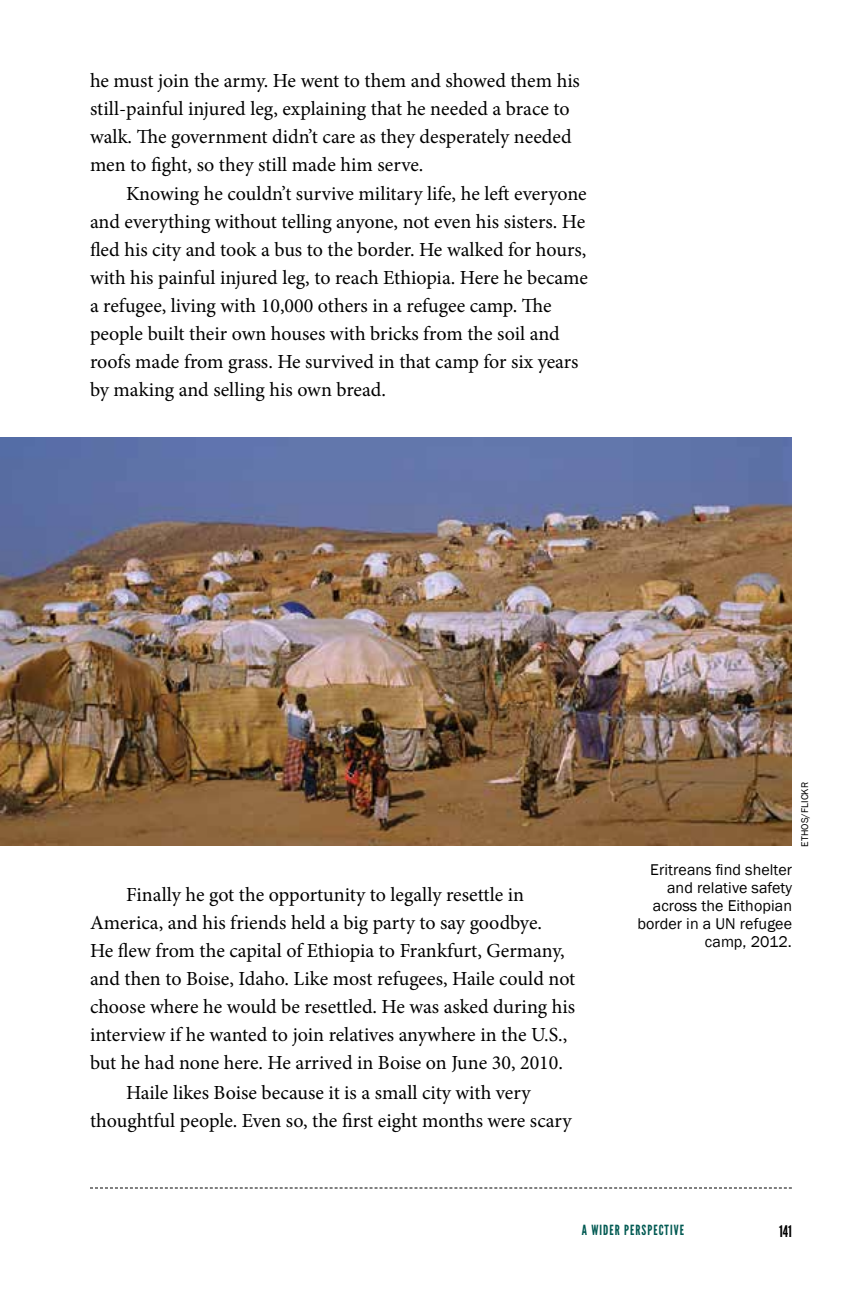
<style>
.page{position:relative;width:864px;height:1296px;background:#fff}
.page>*{position:absolute;margin:0;border:0;box-sizing:border-box;transform-origin:0 0}
.t1{font:20px/28px "Minion Pro";color:#000}
.t2{font:16px/18px "Franklin Gothic";letter-spacing:.005em;color:#000;text-align:right}
.t3{font:16px "League Gothic";color:#000}
.t4{font:14px "League Gothic";letter-spacing:.075em;color:#005952}
.t5{font:10px "Franklin Gothic";letter-spacing:.005em;color:#000}
</style>
<div class="page">
<svg style="left:90px;top:1188px;width:702px;height:1px"></svg>
<img style="left:0;top:438px;width:792px;height:408px">
<p class="t1" style="left:90px;top:66px;width:491px">he must join the army. He went to them and showed them his still-painful injured leg, explaining that he needed a brace to walk. The government didn’t care as they desperately needed men to fight, so they still made him serve.</p>
<p class="t1" style="left:90px;top:180px;width:499px;text-indent:36px">Knowing he couldn’t survive military life, he left everyone and everything without telling anyone, not even his sisters. He fled his city and took a bus to the border. He walked for hours, with his painful injured leg, to reach Ethiopia. Here he became a refugee, living with 10,000 others in a refugee camp. The people built their own houses with bricks from the soil and roofs made from grass. He survived in that camp for six years by making and selling his own bread.</p>
<p class="t1" style="left:126px;top:881px;width:400px">Finally he got the opportunity to legally resettle in</p>
<p class="t1" style="left:90px;top:909px;width:453px">America, and his friends held a big party to say goodbye.</p>
<p class="t1" style="left:90px;top:937px;width:476px">He flew from the capital of Ethiopia to Frankfurt, Germany,</p>
<p class="t1" style="left:90px;top:965px;width:487px">and then to Boise, Idaho. Like most refugees, Haile could not</p>
<p class="t1" style="left:90px;top:993px;width:487px">choose where he would be resettled. He was asked during his</p>
<p class="t1" style="left:90px;top:1021px;width:479px">interview if he wanted to join relatives anywhere in the U.S.,</p>
<p class="t1" style="left:90px;top:1049px;width:475px">but he had none here. He arrived in Boise on June 30, 2010.</p>
<p class="t1" style="left:126px;top:1079px;width:406px">Haile likes Boise because it is a small city with very</p>
<p class="t1" style="left:90px;top:1107px;width:483px">thoughtful people. Even so, the first eight months were scary</p>
<p class="t2" style="left:638px;top:861px;width:156px">Eritreans find shelter and relative safety across the Eithopian border in a UN refugee camp, 2012.</p>
<p class="t5" style="left:798px;top:847px;width:66px;rotate:-90deg">ETHOS/FLICKR</p>
<p class="t4" style="left:582px;top:1222px;width:104px">A WIDER PERSPECTIVE</p>
<p class="t3" style="left:779px;top:1221px;width:14px">141</p>
</div>
